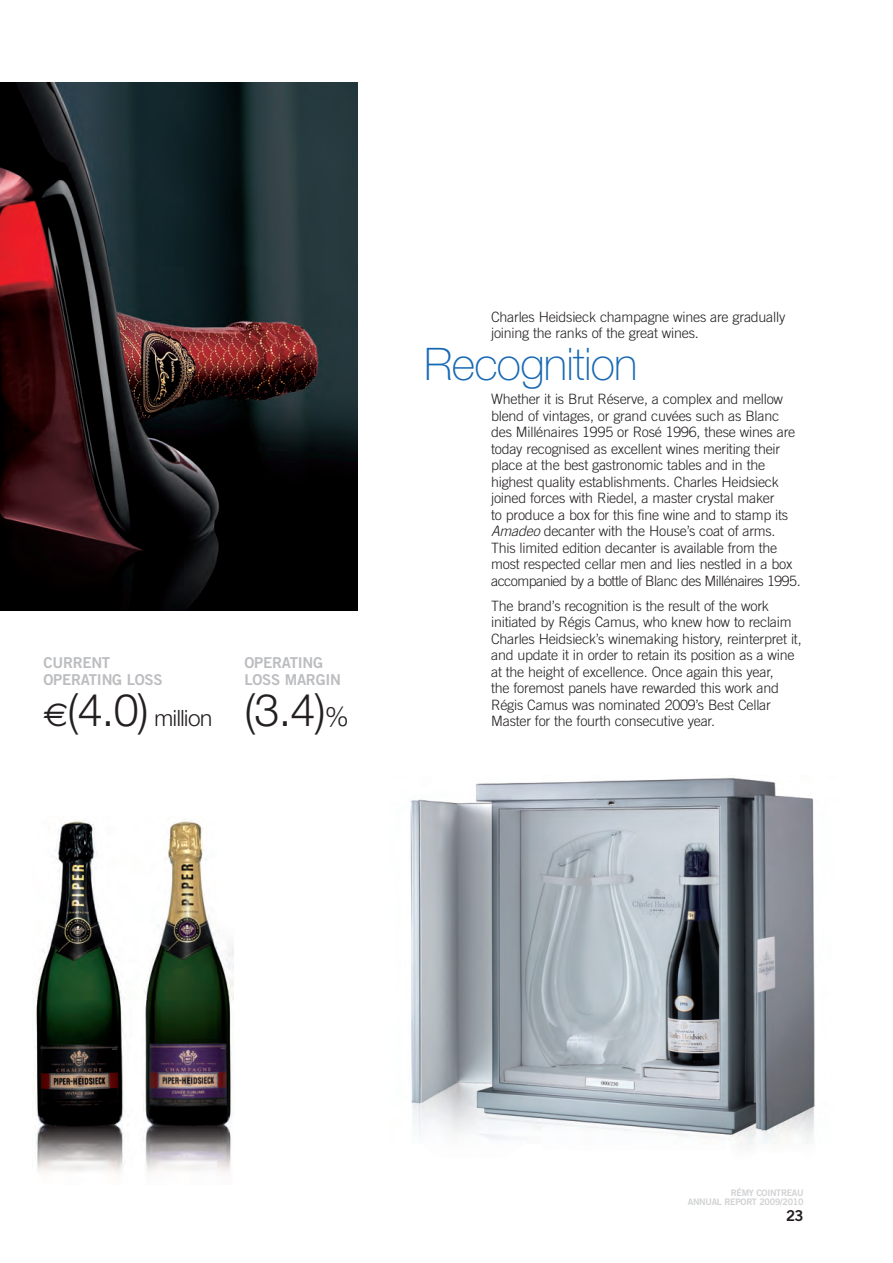
<style>
.page{position:relative;width:893px;height:1263px;background:#fff}
.page>*{position:absolute;margin:0;border:0;box-sizing:border-box;transform-origin:0 0}
.t1{font:100 45px "Helvetica Neue";letter-spacing:-.015em;color:#1768b4}
.t2{font:300 45px "Helvetica Neue";color:#231f20}
.t3{font:300 22.5px "Helvetica Neue";letter-spacing:-.015em;color:#231f20}
.t4{font:15px/16.5px "Trade Gothic Bold Two";letter-spacing:-.02em;color:#bcbdc0}
.t5{font:15px "Trade Gothic Bold Two";color:#231f20}
.t6{font:300 14.25px/16.5px "Trade Gothic";letter-spacing:-.015em;color:#231f20}
.t7{font:9px/8.2px "Trade Gothic Bold Two";letter-spacing:-.03em;color:#d1d2d4;text-align:right}
.s1{font-family:"Euro Sans";font-weight:400;font-size:33px}
.s2{font-size:45px}
.s3{font-size:27px}
.s4{font-style:italic}
</style>
<div class="page">
<img style="left:410px;top:777px;width:405px;height:369px">
<img style="left:0;top:82px;width:357px;height:528px">
<img style="left:36px;top:820px;width:198px;height:354px">
<p class="t4" style="left:44px;top:656px;width:120px">CURRENT<br>OPERATING LOSS</p>
<h2 class="t3" style="left:44px;top:710px;width:170px"><span class="s1">€</span><span class="s2">(4.0)</span> million</h2>
<p class="t4" style="left:244px;top:656px;width:98px">OPERATING<br>LOSS MARGIN</p>
<h1 class="t2" style="left:244px;top:694px;width:106px">(3.4)<span class="s3">%</span></h1>
<p class="t6" style="left:491px;top:310px;width:296px">Charles Heidsieck champagne wines are gradually joining the ranks of the great wines.</p>
<h1 class="t1" style="left:424px;top:347px;width:215px">Recognition</h1>
<p class="t6" style="left:491px;top:392px;width:311px">Whether it is Brut Réserve, a complex and mellow blend of vintages, or grand cuvées such as Blanc des Millénaires 1995 or Rosé 1996, these wines are today recognised as excellent wines meriting their place at the best gastronomic tables and in the highest quality establishments. Charles Heidsieck joined forces with Riedel, a master crystal maker<br>to produce a box for this fine wine and to stamp its <span class="s4">Amadeo</span>decanter with the House’s coat of arms.<br>This limited edition decanter is available from the most respected cellar men and lies nestled in a box accompanied by a bottle of Blanc des Millénaires 1995.</p>
<p class="t6" style="left:491px;top:598px;width:312px">The brand’s recognition is the result of the work initiated by Régis Camus, who knew how to reclaim Charles Heidsieck’s winemaking history, reinterpret it, and update it in order to retain its position as a wine at the height of excellence. Once again this year,<br>the foremost panels have rewarded this work and Régis Camus was nominated 2009’s Best Cellar Master for the fourth consecutive year.</p>
<p class="t7" style="left:688px;top:1190px;width:117px">RÉMY COINTREAU<br>ANNUAL REPORT 2009/2010</p>
<p class="t5" style="left:786px;top:1210px;width:19px">23</p>
</div>
